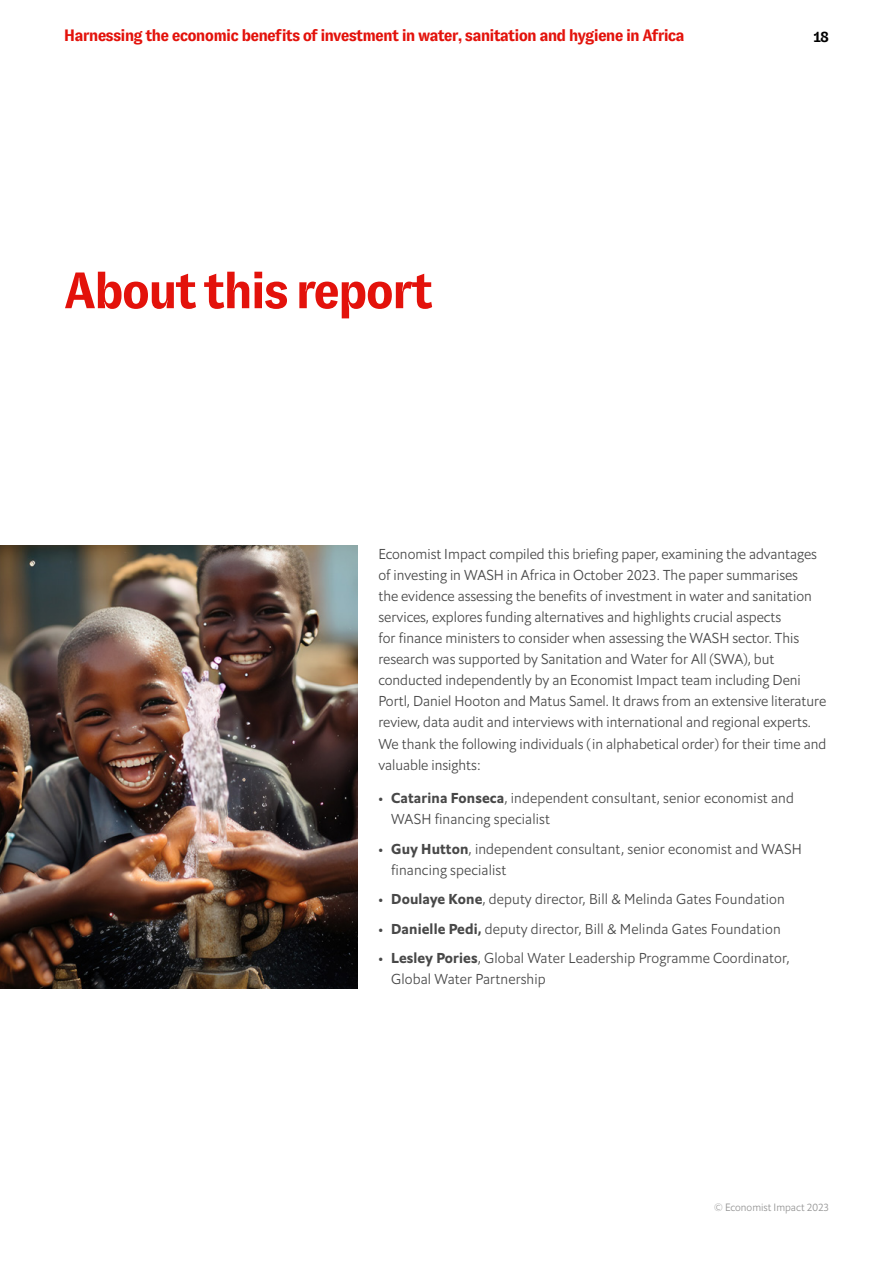
<style>
.page{position:relative;width:893px;height:1263px;background:#fff}
.page>*{position:absolute;margin:0;border:0;box-sizing:border-box;transform-origin:0 0}
.t1{font:700 51px "GT Zirkon";letter-spacing:-.05em;color:#e3120b}
.t2{font:700 16.5px "GT Zirkon";letter-spacing:-.05em;color:#e3120b}
.t3{font:700 15px "GT Zirkon";color:#000}
.t4{font:14.25px/21px "Econ Sans Lig";color:#484848}
.t5{font:10.5px "Econ Sans Lig";color:#939393}
.s1{font-family:"Econ Sans Bol"}
</style>
<div class="page">
<img style="left:0;top:545px;width:357px;height:443px">
<p class="t2" style="left:64px;top:27px;width:622px">Harnessing the economic benefits of investment in water, sanitation and hygiene in Africa</p>
<p class="t3" style="left:814px;top:28px;width:17px">18</p>
<h1 class="t1" style="left:64px;top:263px;width:371px">About this report</h1>
<p class="t4" style="left:378px;top:544px;width:449px">Economist Impact compiled this briefing paper, examining the advantages of investing in WASH in Africa in October 2023. The paper summarises<br>the evidence assessing the benefits of investment in water and sanitation services, explores funding alternatives and highlights crucial aspects<br>for finance ministers to consider when assessing the WASH sector. This research was supported by Sanitation and Water for All (SWA), but conducted independently by an Economist Impact team including Deni Portl, Daniel Hooton and Matus Samel. It draws from an extensive literature review, data audit and interviews with international and regional experts.<br>We thank the following individuals (in alphabetical order) for their time and valuable insights:</p>
<p class="t4" style="left:391px;top:788px;width:404px;text-indent:-13px">• <span class="s1">Catarina Fonseca</span>, independent consultant, senior economist and<br>WASH financing specialist</p>
<p class="t4" style="left:391px;top:838px;width:412px;text-indent:-13px">• <span class="s1">Guy Hutton</span>, independent consultant, senior economist and WASH financing specialist</p>
<p class="t4" style="left:378px;top:889px;width:408px">• <span class="s1">Doulaye Kone</span>, deputy director, Bill &amp; Melinda Gates Foundation</p>
<p class="t4" style="left:378px;top:918px;width:404px">• <span class="s1">Danielle Pedi,</span> deputy director, Bill &amp; Melinda Gates Foundation</p>
<p class="t4" style="left:391px;top:948px;width:400px;text-indent:-13px">• <span class="s1">Lesley Pories</span>, Global Water Leadership Programme Coordinator,<br>Global Water Partnership</p>
<p class="t5" style="left:714px;top:1201px;width:117px">© Economist Impact 2023</p>
</div>
